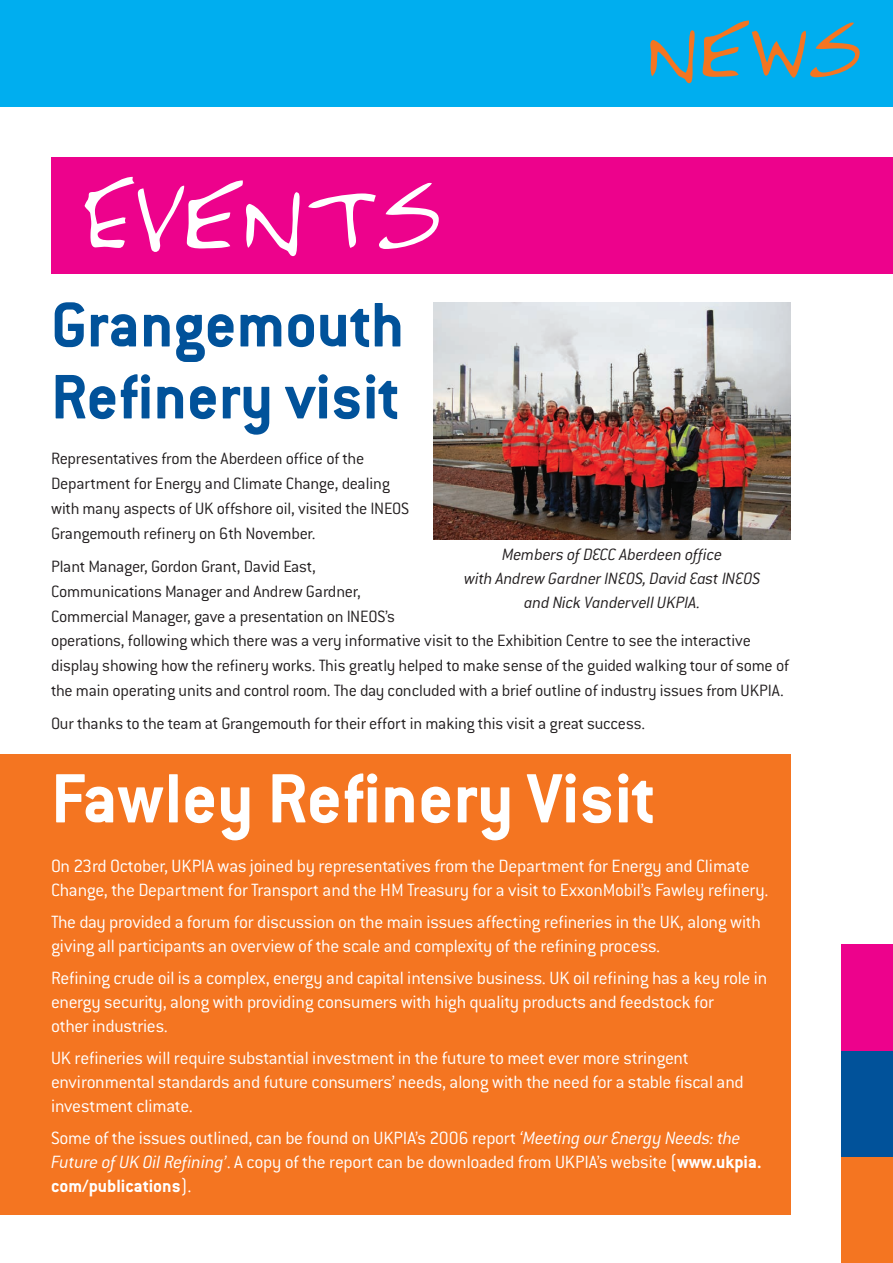
<style>
.page{position:relative;width:893px;height:1263px;background:#fff}
.page>*{position:absolute;margin:0;border:0;box-sizing:border-box;transform-origin:0 0}
.t1{font:87px "Ronalds Hand";color:#fff}
.t2{font:700 76.5px "Conduit ITC";color:#fff}
.t3{font:72px "Ronalds Hand";color:#f47521}
.t4{font:700 69px/72px "Conduit ITC";color:#01529a}
.t5{font:300 19.5px/23.9px "Conduit ITC";letter-spacing:-.015em;color:#fff}
.t6{font:300 18px/24.8px "Conduit ITC";letter-spacing:-.015em;color:#231f20}
.t7{font:italic 300 18px/24px "Conduit ITC";letter-spacing:-.01em;color:#231f20;text-align:center}
.s1{font-style:italic}
.s2{font-weight:700}
</style>
<div class="page">
<div style="left:0;top:0;width:893px;height:106px;background:#00aeef"></div>
<div style="left:842px;top:1157px;width:51px;height:106px;background:#f47521"></div>
<div style="left:842px;top:1050px;width:51px;height:107px;background:#01529a"></div>
<div style="left:842px;top:944px;width:51px;height:106px;background:#ed028c"></div>
<div style="left:0;top:755px;width:791px;height:460px;background:#f47521"></div>
<div style="left:51px;top:157px;width:842px;height:117px;background:#ed028c"></div>
<img style="left:434px;top:302px;width:357px;height:238px">
<h1 class="t1" style="left:79px;top:152px;width:362px">Events</h1>
<h3 class="t3" style="left:648px;top:-3px;width:214px">news</h3>
<h3 class="t4" style="left:51px;top:288px;width:355px">Grangemouth<br>Refinery visit</h3>
<p class="t6" style="left:51px;top:446px;width:360px">Representatives from the Aberdeen office of the Department for Energy and Climate Change, dealing with many aspects of UK offshore oil, visited the INEOS Grangemouth refinery on 6th November.</p>
<p class="t6" style="left:51px;top:554px;width:739px">Plant Manager, Gordon Grant, David East,<br>Communications Manager and Andrew Gardner,<br>Commercial Manager, gave a presentation on INEOS’s<br>operations, following which there was a very informative visit to the Exhibition Centre to see the interactive display showing how the refinery works. This greatly helped to make sense of the guided walking tour of some of the main operating units and control room. The day concluded with a brief outline of industry issues from UKPIA.</p>
<p class="t6" style="left:51px;top:711px;width:596px">Our thanks to the team at Grangemouth for their effort in making this visit a great success.</p>
<p class="t7" style="left:464px;top:542px;width:298px">Members of DECC Aberdeen office<br>with Andrew Gardner INEOS, David East INEOS and Nick Vandervell UKPIA.</p>
<h2 class="t2" style="left:51px;top:754px;width:606px">Fawley Refinery Visit</h2>
<p class="t5" style="left:51px;top:854px;width:719px">On 23rd October, UKPIA was joined by representatives from the Department for Energy and Climate<br>Change, the Department for Transport and the HM Treasury for a visit to ExxonMobil’s Fawley refinery.</p>
<p class="t5" style="left:51px;top:910px;width:711px">The day provided a forum for discussion on the main issues affecting refineries in the UK, along with giving all participants an overview of the scale and complexity of the refining process.</p>
<p class="t5" style="left:51px;top:966px;width:718px">Refining crude oil is a complex, energy and capital intensive business. UK oil refining has a key role in energy security, along with providing consumers with high quality products and feedstock for<br>other industries.</p>
<p class="t5" style="left:51px;top:1046px;width:694px">UK refineries will require substantial investment in the future to meet ever more stringent environmental standards and future consumers’ needs, along with the need for a stable fiscal and investment climate.</p>
<p class="t5" style="left:51px;top:1126px;width:712px">Some of the issues outlined, can be found on UKPIA’s 2006 report <span class="s1">‘Meeting our Energy Needs: the<br>Future of UK Oil Refining’</span>. A copy of the report can be downloaded from UKPIA’s website (<span class="s2">www.ukpia. com/publications</span>).</p>
</div>
